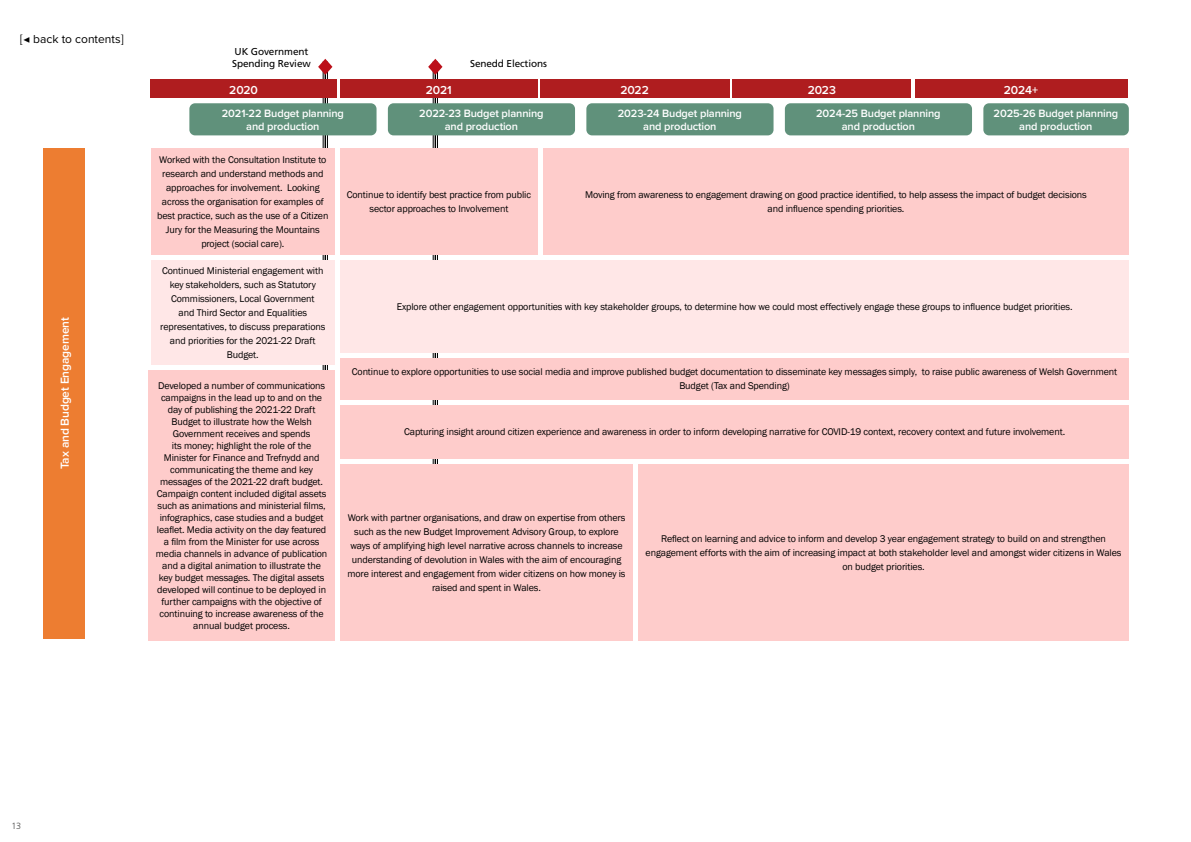
<style>
.page{position:relative;width:1191px;height:842px;background:#fff}
.page>*{position:absolute;margin:0;border:0;box-sizing:border-box;transform-origin:0 0}
.t1{font:600 12px "Proxima Nova";letter-spacing:-.01em;color:#fff}
.t2{font:12px "Proxima Nova";color:#000}
.t3{font:600 11px/13px "Proxima Nova";letter-spacing:-.01em;color:#fff;text-align:center}
.centered_text{font:10px/14px "Franklin Gothic";letter-spacing:-.01em;color:#000;text-align:center}
.NEW_HEADING{font:10px/12px "Frutiger LT Std";letter-spacing:-.01em;color:#000}
.t4{font:300 9px "Frutiger LT Std";color:#4e4e4d}
.s1{font-family:"Minion Pro"}
</style>
<div class="page">
<hr style="left:327px;top:62px;width:1px;height:561px;background:#000">
<hr style="left:324px;top:62px;width:2px;height:561px;background:#000">
<hr style="left:323px;top:62px;width:1px;height:561px;background:#000">
<hr style="left:437px;top:62px;width:1px;height:559px;background:#000">
<hr style="left:434px;top:62px;width:2px;height:559px;background:#000">
<hr style="left:433px;top:62px;width:1px;height:559px;background:#000">
<svg style="left:318px;top:59px;width:14px;height:16px"></svg>
<div style="left:150px;top:80px;width:187px;height:18px;background:#af1d1f"></div>
<div style="left:340px;top:80px;width:197px;height:18px;background:#af1d1f"></div>
<div style="left:540px;top:80px;width:189px;height:18px;background:#af1d1f"></div>
<div style="left:732px;top:80px;width:179px;height:18px;background:#af1d1f"></div>
<div style="left:915px;top:80px;width:212px;height:18px;background:#af1d1f"></div>
<div style="left:189px;top:103px;width:187px;height:32px;background:#60917b;border-radius:6px"></div>
<div style="left:388px;top:103px;width:187px;height:32px;background:#60917b;border-radius:6px"></div>
<div style="left:586px;top:103px;width:187px;height:32px;background:#60917b;border-radius:6px"></div>
<div style="left:785px;top:103px;width:187px;height:32px;background:#60917b;border-radius:6px"></div>
<div style="left:983px;top:103px;width:145px;height:32px;background:#60917b;border-radius:6px"></div>
<svg style="left:428px;top:59px;width:14px;height:16px"></svg>
<div style="left:43px;top:148px;width:42px;height:491px;background:#ed7d31"></div>
<div style="left:340px;top:148px;width:197px;height:106px;background:#fecccb"></div>
<div style="left:151px;top:260px;width:184px;height:104px;background:#ffe7e7"></div>
<div style="left:151px;top:148px;width:184px;height:106px;background:#fecccb"></div>
<div style="left:340px;top:260px;width:788px;height:92px;background:#ffe7e7"></div>
<div style="left:148px;top:370px;width:187px;height:270px;background:#fecccb"></div>
<div style="left:340px;top:358px;width:788px;height:41px;background:#fecccb"></div>
<div style="left:340px;top:405px;width:788px;height:53px;background:#fecccb"></div>
<div style="left:340px;top:464px;width:292px;height:176px;background:#fecccb"></div>
<div style="left:543px;top:148px;width:585px;height:106px;background:#fecccb"></div>
<div style="left:638px;top:464px;width:490px;height:176px;background:#fecccb"></div>
<p class="t2" style="left:19px;top:30px;width:107px"><span class="s1">[◀</span> back to contents<span class="s1">]</span></p>
<p class="t1" style="left:56px;top:469px;width:153px;rotate:-90deg">Tax and Budget Engagement</p>
<p class="NEW_HEADING" style="left:232px;top:45px;width:80px">UK Government<br>Spending Review</p>
<p class="NEW_HEADING" style="left:470px;top:57px;width:78px">Senedd Elections</p>
<p class="t1" style="left:229px;top:81px;width:30px">2020</p>
<p class="t1" style="left:426px;top:81px;width:27px">2021</p>
<p class="t1" style="left:620px;top:81px;width:30px">2022</p>
<p class="t1" style="left:807px;top:81px;width:30px">2023</p>
<p class="t1" style="left:1004px;top:81px;width:36px">2024+</p>
<p class="t3" style="left:222px;top:107px;width:124px">2021-22 Budget planning and production</p>
<p class="t3" style="left:419px;top:107px;width:126px">2022-23 Budget planning and production</p>
<p class="t3" style="left:618px;top:107px;width:126px">2023-24 Budget planning and production</p>
<p class="t3" style="left:816px;top:107px;width:126px">2024-25 Budget planning and production</p>
<p class="t3" style="left:993px;top:106px;width:126px">2025-26 Budget planning and production</p>
<p class="centered_text" style="left:157px;top:153px;width:173px">Worked with the Consultation Institute to research and understand methods and approaches for involvement. Looking across the organisation for examples of best practice, such as the use of a Citizen Jury for the Measuring the Mountains project (social care).</p>
<p class="centered_text" style="left:160px;top:263px;width:167px">Continued Ministerial engagement with key stakeholders, such as Statutory Commissioners, Local Government<br>and Third Sector and Equalities representatives, to discuss preparations and priorities for the 2021-22 Draft Budget.</p>
<p class="centered_text" style="left:158px;top:379px;width:169px;line-height:12px">Developed a number of communications campaigns in the lead up to and on the day of publishing the 2021-22 Draft Budget to illustrate how the Welsh Government receives and spends<br>its money; highlight the role of the Minister for Finance and Trefnydd and communicating the theme and key messages of the 2021-22 draft budget.</p>
<p class="centered_text" style="left:156px;top:487px;width:173px;line-height:12px">Campaign content included digital assets such as animations and ministerial films, infographics, case studies and a budget leaflet. Media activity on the day featured a film from the Minister for use across media channels in advance of publication and a digital animation to illustrate the key budget messages. The digital assets developed will continue to be deployed in further campaigns with the objective of continuing to increase awareness of the annual budget process.</p>
<p class="centered_text" style="left:347px;top:188px;width:186px">Continue to identify best practice from public sector approaches to Involvement</p>
<p class="centered_text" style="left:585px;top:188px;width:503px">Moving from awareness to engagement drawing on good practice identified, to help assess the impact of budget decisions and influence spending priorities.</p>
<p class="centered_text" style="left:397px;top:300px;width:677px">Explore other engagement opportunities with key stakeholder groups, to determine how we could most effectively engage these groups to influence budget priorities.</p>
<p class="centered_text" style="left:352px;top:365px;width:767px">Continue to explore opportunities to use social media and improve published budget documentation to disseminate key messages simply, to raise public awareness of Welsh Government<br>Budget (Tax and Spending)</p>
<p class="centered_text" style="left:404px;top:425px;width:662px">Capturing insight around citizen experience and awareness in order to inform developing narrative for COVID-19 context, recovery context and future involvement.</p>
<p class="centered_text" style="left:347px;top:510px;width:280px">Work with partner organisations, and draw on expertise from others such as the new Budget Improvement Advisory Group, to explore ways of amplifying high level narrative across channels to increase understanding of devolution in Wales with the aim of encouraging more interest and engagement from wider citizens on how money is raised and spent in Wales.</p>
<p class="centered_text" style="left:645px;top:531px;width:477px">Reflect on learning and advice to inform and develop 3 year engagement strategy to build on and strengthen engagement efforts with the aim of increasing impact at both stakeholder level and amongst wider citizens in Wales on budget priorities.</p>
<p class="t4" style="left:11px;top:821px;width:11px">13</p>
</div>
